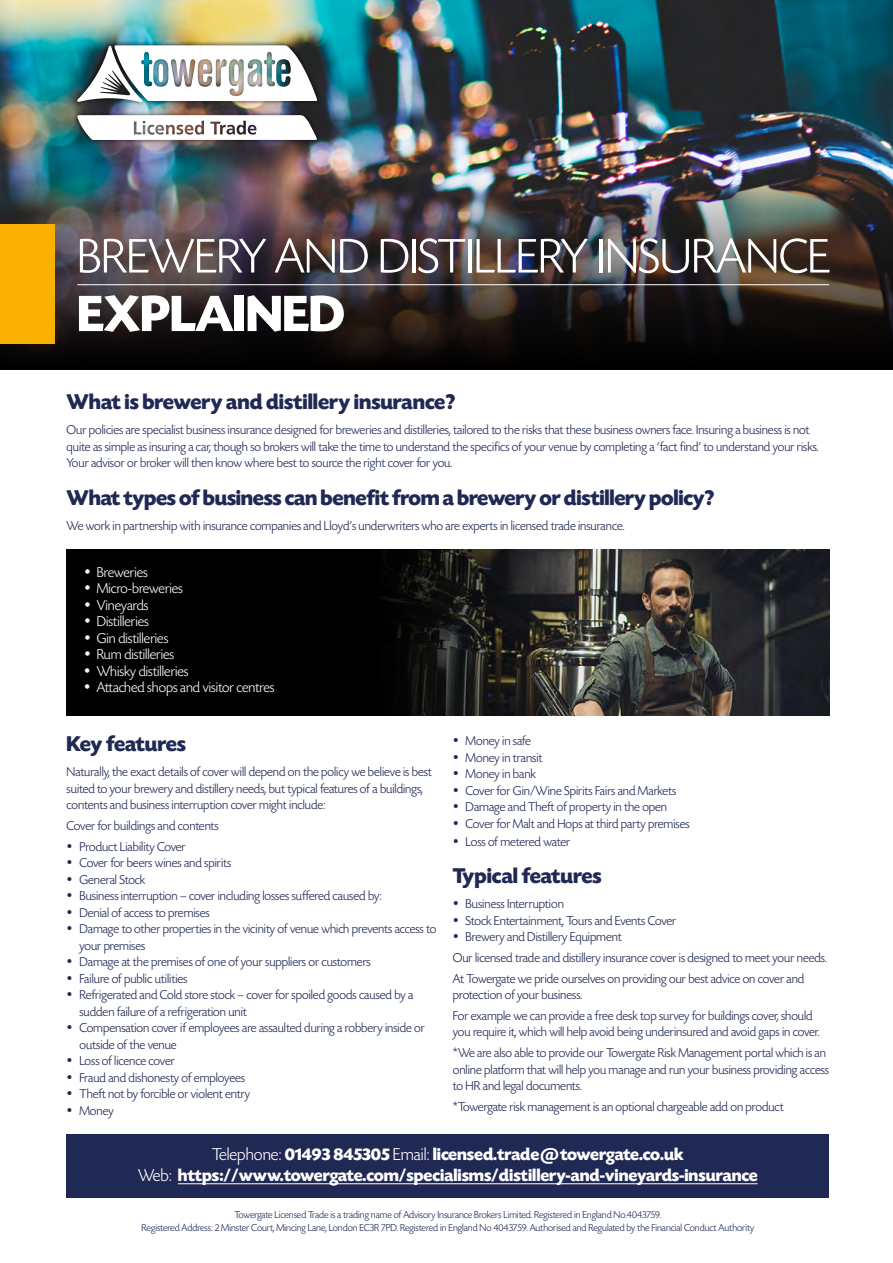
<style>
.page{position:relative;width:893px;height:1263px;background:#fff}
.page>*{position:absolute;margin:0;border:0;box-sizing:border-box;transform-origin:0 0}
.t1{font:700 53.7px "Today SHOP";color:#fff}
.t2{font:300 51px "Today SHOP";color:#fff}
.t3{font:700 22.5px "Today SHOP";letter-spacing:-.01em;color:#202854}
.t4{font:700 18px/21.6px "Today SHOP";color:#fff;text-align:center}
.t5{font:300 15px "Today SHOP";color:#fff}
.t6{font:300 13.5px/16.5px "Today SHOP";color:#202854}
.t7{font:300 10.5px/12.6px "Today SHOP";color:#202854;text-align:center}
.s1{font-weight:300}
</style>
<div class="page">
<img style="left:0;top:0;width:893px;height:176px">
<img style="left:0;top:176px;width:893px;height:193px">
<div style="left:0;top:224px;width:54px;height:120px;background:#f9b000"></div>
<hr style="left:77px;top:284px;width:752px;height:1px;background:#fff">
<div style="left:67px;top:549px;width:762px;height:166px;background:#000"></div>
<img style="left:384px;top:549px;width:445px;height:166px">
<div style="left:67px;top:1134px;width:762px;height:64px;background:#202854"></div>
<hr style="left:178px;top:1183px;width:580px;height:1px;background:#fff">
<div style="left:73px;top:41px;width:249px;height:103px;background:#000;opacity:.75"></div>
<img style="left:77px;top:45px;width:240px;height:58px">
<svg style="left:77px;top:115px;width:240px;height:25px"></svg>
<h2 class="t2" style="left:77px;top:230px;width:754px">BREWERY AND DISTILLERY INSURANCE</h2>
<h1 class="t1" style="left:77px;top:286px;width:269px">EXPLAINED</h1>
<h3 class="t3" style="left:67px;top:390px;width:390px">What is brewery and distillery insurance?</h3>
<p class="t6" style="left:67px;top:422px;width:753px">Our policies are specialist business insurance designed for breweries and distilleries, tailored to the risks that these business owners face. Insuring a business is not quite as simple as insuring a car, though so brokers will take the time to understand the specifics of your venue by completing a ‘fact find’ to understand your risks.<br>Your advisor or broker will then know where best to source the right cover for you.</p>
<h3 class="t3" style="left:67px;top:486px;width:649px">What types of business can benefit from a brewery or distillery policy?</h3>
<p class="t6" style="left:67px;top:518px;width:559px">We work in partnership with insurance companies and Lloyd’s underwriters who are experts in licensed trade insurance.</p>
<p class="t5" style="left:84px;top:564px;width:65px">• Breweries</p>
<p class="t5" style="left:84px;top:581px;width:100px">• Micro-breweries</p>
<p class="t5" style="left:84px;top:597px;width:66px">• Vineyards</p>
<p class="t5" style="left:84px;top:614px;width:66px">• Distilleries</p>
<p class="t5" style="left:84px;top:630px;width:86px">• Gin distilleries</p>
<p class="t5" style="left:84px;top:647px;width:92px">• Rum distilleries</p>
<p class="t5" style="left:84px;top:663px;width:106px">• Whisky distilleries</p>
<p class="t5" style="left:84px;top:680px;width:192px">• Attached shops and visitor centres</p>
<h3 class="t3" style="left:67px;top:732px;width:121px">Key features</h3>
<p class="t6" style="left:67px;top:764px;width:367px">Naturally, the exact details of cover will depend on the policy we believe is best suited to your brewery and distillery needs, but typical features of a buildings, contents and business interruption cover might include:</p>
<p class="t6" style="left:67px;top:818px;width:154px">Cover for buildings and contents</p>
<p class="t6" style="left:67px;top:838px;width:121px">• Product Liability Cover</p>
<p class="t6" style="left:67px;top:855px;width:166px">• Cover for beers wines and spirits</p>
<p class="t6" style="left:67px;top:871px;width:80px">• General Stock</p>
<p class="t6" style="left:67px;top:888px;width:316px">• Business interruption – cover including losses suffered caused by:</p>
<p class="t6" style="left:67px;top:904px;width:145px">• Denial of access to premises</p>
<p class="t6" style="left:79px;top:921px;width:358px;text-indent:-13px">• Damage to other properties in the vicinity of venue which prevents access to your premises</p>
<p class="t6" style="left:67px;top:954px;width:306px">• Damage at the premises of one of your suppliers or customers</p>
<p class="t6" style="left:67px;top:970px;width:122px">• Failure of public utilities</p>
<p class="t6" style="left:79px;top:987px;width:335px;text-indent:-13px">• Refrigerated and Cold store stock – cover for spoiled goods caused by a sudden failure of a refrigeration unit</p>
<p class="t6" style="left:79px;top:1020px;width:347px;text-indent:-13px">• Compensation cover if employees are assaulted during a robbery inside or outside of the venue</p>
<p class="t6" style="left:67px;top:1053px;width:110px">• Loss of licence cover</p>
<p class="t6" style="left:67px;top:1069px;width:180px">• Fraud and dishonesty of employees</p>
<p class="t6" style="left:67px;top:1086px;width:185px">• Theft not by forcible or violent entry</p>
<p class="t6" style="left:67px;top:1102px;width:49px">• Money</p>
<p class="t6" style="left:453px;top:733px;width:80px">• Money in safe</p>
<p class="t6" style="left:453px;top:749px;width:91px">• Money in transit</p>
<p class="t6" style="left:453px;top:766px;width:85px">• Money in bank</p>
<p class="t6" style="left:453px;top:782px;width:225px">• Cover for Gin/Wine Spirits Fairs and Markets</p>
<p class="t6" style="left:453px;top:799px;width:216px">• Damage and Theft of property in the open</p>
<p class="t6" style="left:453px;top:815px;width:238px">• Cover for Malt and Hops at third party premises</p>
<p class="t6" style="left:453px;top:833px;width:119px">• Loss of metered water</p>
<h3 class="t3" style="left:453px;top:864px;width:150px">Typical features</h3>
<p class="t6" style="left:453px;top:896px;width:113px">• Business Interruption</p>
<p class="t6" style="left:453px;top:913px;width:225px">• Stock Entertainment, Tours and Events Cover</p>
<p class="t6" style="left:453px;top:927px;width:375px;line-height:20.7px">• Brewery and Distillery Equipment<br>Our licensed trade and distillery insurance cover is designed to meet your needs.<br>At Towergate we pride ourselves on providing our best advice on cover and</p>
<p class="t6" style="left:453px;top:985px;width:361px;line-height:20.7px">protection of your business.<br>For example we can provide a free desk top survey for buildings cover, should</p>
<p class="t6" style="left:453px;top:1022px;width:375px;line-height:20.7px">you require it, which will help avoid being underinsured and avoid gaps in cover. *We are also able to provide our Towergate Risk Management portal which is an</p>
<p class="t6" style="left:453px;top:1062px;width:378px">online platform that will help you manage and run your business providing access to HR and legal documents.</p>
<p class="t6" style="left:453px;top:1099px;width:332px">*Towergate risk management is an optional chargeable add on product</p>
<h3 class="t4" style="left:138px;top:1144px;width:621px"><span class="s1">Telephone:</span> 01493 845305 <span class="s1">Email:</span> licensed.trade@towergate.co.uk<br><span class="s1">Web:</span> https://www.towergate.com/specialisms/distillery-and-vineyards-insurance</h3>
<p class="t7" style="left:142px;top:1209px;width:614px">Towergate Licensed Trade is a trading name of Advisory Insurance Brokers Limited. Registered in England No.4043759.<br>Registered Address: 2 Minster Court, Mincing Lane, London EC3R 7PD. Registered in England No 4043759. Authorised and Regulated by the Financial Conduct Authority</p>
</div>
